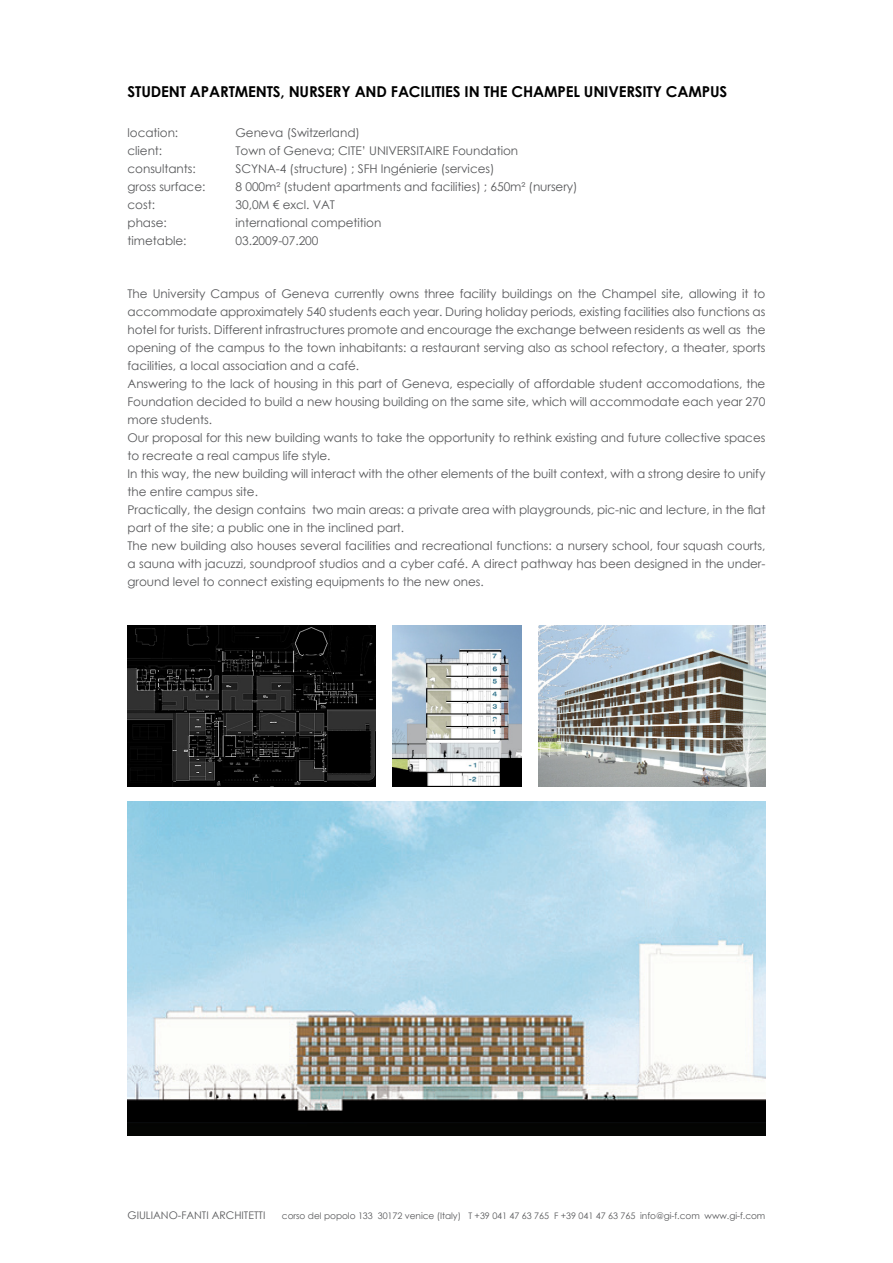
<style>
.page{position:relative;width:893px;height:1263px;background:#fff}
.page>*{position:absolute;margin:0;border:0;box-sizing:border-box;transform-origin:0 0}
.t1{font:700 15px "Century Gothic";letter-spacing:-.01em;color:#000}
.t2{font:12px/18px "Century Gothic";letter-spacing:-.005em;color:#57585a;text-align:justify}
.t3{font:10.5px "Century Gothic";color:#57585a}
.t4{font:9px "Century Gothic";letter-spacing:-.005em;color:#57585a}
</style>
<div class="page">
<img style="left:539px;top:625px;width:226px;height:162px">
<img style="left:393px;top:625px;width:129px;height:162px">
<img style="left:128px;top:801px;width:637px;height:334px">
<img style="left:128px;top:625px;width:248px;height:162px">
<p class="t1" style="left:128px;top:81px;width:601px">STUDENT APARTMENTS, NURSERY AND FACILITIES IN THE CHAMPEL UNIVERSITY CAMPUS</p>
<p class="t2" style="left:128px;top:123px;width:52px">location:</p>
<p class="t2" style="left:236px;top:123px;width:126px">Geneva (Switzerland)</p>
<p class="t2" style="left:128px;top:141px;width:36px">client:</p>
<p class="t2" style="left:236px;top:141px;width:284px">Town of Geneva; CITE’ UNIVERSITAIRE Foundation</p>
<p class="t2" style="left:128px;top:159px;width:70px">consultants:</p>
<p class="t2" style="left:236px;top:159px;width:260px">SCYNA-4 (structure) ; SFH Ingénierie (services)</p>
<p class="t2" style="left:128px;top:177px;width:79px">gross surface:</p>
<p class="t2" style="left:236px;top:177px;width:344px">8 000m² (student apartments and facilities) ; 650m² (nursery)</p>
<p class="t2" style="left:128px;top:195px;width:29px">cost:</p>
<p class="t2" style="left:236px;top:195px;width:101px">30,0M € excl. VAT</p>
<p class="t2" style="left:128px;top:213px;width:41px">phase:</p>
<p class="t2" style="left:236px;top:213px;width:147px">international competition</p>
<p class="t2" style="left:128px;top:231px;width:60px">timetable:</p>
<p class="t2" style="left:236px;top:231px;width:84px">03.2009-07.200</p>
<p class="t2" style="left:128px;top:285px;width:639px">The University Campus of Geneva currently owns three facility buildings on the Champel site, allowing it to accommodate approximately 540 students each year. During holiday periods, existing facilities also functions as hotel for turists. Different infrastructures promote and encourage the exchange between residents as well as the opening of the campus to the town inhabitants: a restaurant serving also as school refectory, a theater, sports facilities, a local association and a café.</p>
<p class="t2" style="left:128px;top:375px;width:639px">Answering to the lack of housing in this part of Geneva, especially of affordable student accomodations, the Foundation decided to build a new housing building on the same site, which will accommodate each year 270 more students.</p>
<p class="t2" style="left:128px;top:429px;width:639px">Our proposal for this new building wants to take the opportunity to rethink existing and future collective spaces to recreate a real campus life style.</p>
<p class="t2" style="left:128px;top:465px;width:639px">In this way, the new building will interact with the other elements of the built context, with a strong desire to unify the entire campus site.</p>
<p class="t2" style="left:128px;top:501px;width:639px">Practically, the design contains two main areas: a private area with playgrounds, pic-nic and lecture, in the flat part of the site; a public one in the inclined part.</p>
<p class="t2" style="left:128px;top:537px;width:639px">The new building also houses several facilities and recreational functions: a nursery school, four squash courts, a sauna with jacuzzi, soundproof studios and a cyber café. A direct pathway has been designed in the under&shy;ground level to connect existing equipments to the new ones.</p>
<p class="t3" style="left:128px;top:1208px;width:139px">GIULIANO-FANTI ARCHITETTI</p>
<p class="t4" style="left:282px;top:1209px;width:485px">corso del popolo 133 30172 venice (Italy) T +39 041 47 63 765 F +39 041 47 63 765 info@gi-f.com www.gi-f.com</p>
</div>
